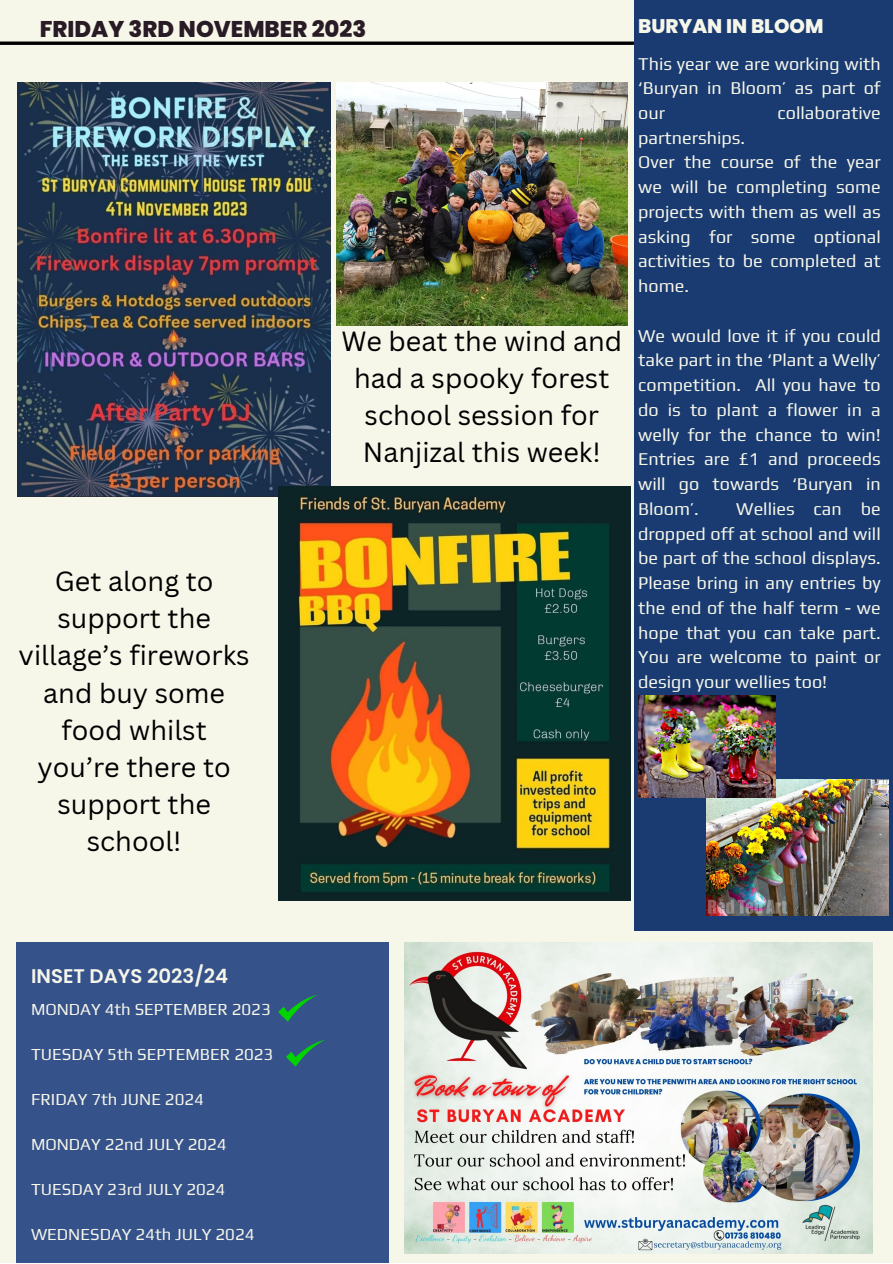
<style>
.page{position:relative;width:893px;height:1264px;background:#fff}
.page>*{position:absolute;margin:0;border:0;box-sizing:border-box;transform-origin:0 0}
.t1{font:27px/37px "Canva Sans";color:#000;text-align:center}
.t2{font:800 22.8px "Poppins";color:#291b25}
.t3{font:600 19.8px "Poppins";color:#f6f6e9}
.t4{font:800 19.8px "Poppins";color:#f6f6e9}
.t5{font:18px/24.8px "Play";color:#f6f6e9;text-align:justify}
.t6{font:16.8px "Play";color:#f6f6e9}
</style>
<div class="page">
<div style="left:0;top:0;width:892px;height:1262px;background:#f6f6e9"></div>
<div style="left:16px;top:942px;width:372px;height:320px;background:#36528b"></div>
<hr style="left:0;top:42px;width:892px;height:3px;background:#000">
<svg style="left:278px;top:995px;width:39px;height:26px"></svg>
<svg style="left:286px;top:1040px;width:39px;height:26px"></svg>
<img style="left:404px;top:942px;width:468px;height:311px">
<div style="left:634px;top:0;width:258px;height:930px;background:#193b71"></div>
<img style="left:706px;top:779px;width:182px;height:136px">
<img style="left:638px;top:695px;width:137px;height:102px">
<img style="left:18px;top:82px;width:312px;height:414px">
<img style="left:278px;top:486px;width:352px;height:414px">
<img style="left:337px;top:82px;width:290px;height:243px">
<p class="t2" style="left:40px;top:13px;width:328px">FRIDAY 3RD NOVEMBER 2023</p>
<p class="t4" style="left:638px;top:13px;width:187px">BURYAN IN BLOOM</p>
<p class="t5" style="left:638px;top:51px;width:244px">This year we are working with ‘Buryan in Bloom’ as part of our</p>
<p class="t5" style="left:777px;top:100px;width:105px">collaborative</p>
<p class="t1" style="left:19px;top:562px;width:232px">Get along to support the village’s fireworks and buy some food whilst you’re there to support the school!</p>
<p class="t3" style="left:31px;top:961px;width:199px">INSET DAYS 2023/24</p>
<p class="t6" style="left:31px;top:999px;width:241px">MONDAY 4th SEPTEMBER 2023</p>
<p class="t6" style="left:31px;top:1044px;width:244px">TUESDAY 5th SEPTEMBER 2023</p>
<p class="t6" style="left:31px;top:1089px;width:174px">FRIDAY 7th JUNE 2024</p>
<p class="t6" style="left:31px;top:1134px;width:197px">MONDAY 22nd JULY 2024</p>
<p class="t6" style="left:31px;top:1179px;width:196px">TUESDAY 23rd JULY 2024</p>
<p class="t6" style="left:31px;top:1224px;width:225px">WEDNESDAY 24th JULY 2024</p>
<p class="t1" style="left:341px;top:322px;width:282px">We beat the wind and had a spooky forest school session for<br>Nanjizal this week!</p>
<p class="t5" style="left:638px;top:125px;width:108px">partnerships.</p>
<p class="t5" style="left:638px;top:150px;width:244px">Over the course of the year we will be completing some projects with them as well as asking for some optional activities to be completed at home.</p>
<p class="t5" style="left:638px;top:323px;width:244px">We would love it if you could take part in the ‘Plant a Welly’ competition. All you have to do is to plant a flower in a welly for the chance to win!<br>Entries are £1 and proceeds will go towards ‘Buryan in Bloom’.</p>
<p class="t5" style="left:638px;top:496px;width:244px;text-indent:98px">Wellies can be dropped off at school and will be part of the school displays.<br>Please bring in any entries by the end of the half term - we hope that you can take part.<br>You are welcome to paint or design your wellies too!</p>
</div>
